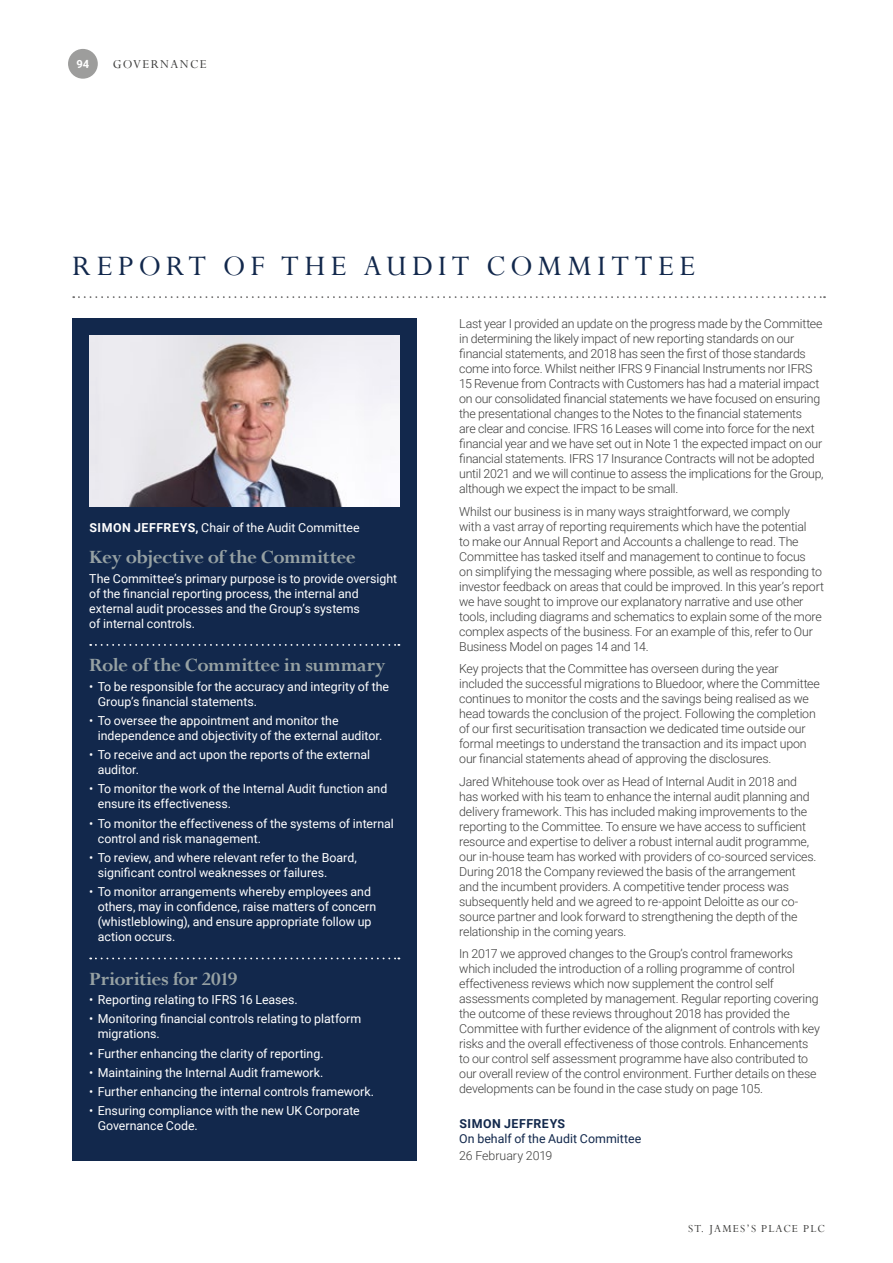
<style>
.page{position:relative;width:893px;height:1263px;background:#fff}
.page>*{position:absolute;margin:0;border:0;box-sizing:border-box;transform-origin:0 0}
.t1{font:31.5px "Perpetua";letter-spacing:.165em;color:#12284c}
.t2{font:700 21px "Perpetua";letter-spacing:-.025em;color:#96a1a3}
.t3{font:13.5px "Perpetua";letter-spacing:.1em;color:#3c3c3b}
.t4{font:300 12.3px/15px "Roboto";letter-spacing:-.02em;color:#3c3c3b}
.t5{font:12.3px/15px "Roboto";color:#fff}
.t6{font:12.3px "Roboto";color:#12284c}
.t7{font:700 12.3px "Roboto";letter-spacing:.04em;color:#12284c}
.t8{font:12px "Perpetua";letter-spacing:.1em;color:#3c3c3b}
.t9{font:700 11.25px "Roboto";color:#fff}
.s1{font-weight:700}
</style>
<div class="page">
<svg style="left:73px;top:296px;width:752px;height:2px"></svg>
<div style="left:72px;top:319px;width:344px;height:842px;background:#12284c"></div>
<svg style="left:90px;top:644px;width:309px;height:2px"></svg>
<svg style="left:90px;top:957px;width:309px;height:2px"></svg>
<img style="left:89px;top:336px;width:310px;height:170px">
<div style="left:68px;top:49px;width:30px;height:30px;background:#9d9d9c;border-radius:50%"></div>
<p class="t9" style="left:76px;top:56px;width:14px">94</p>
<p class="t3" style="left:113px;top:56px;width:96px">GOVERNANCE</p>
<h1 class="t1" style="left:72px;top:246px;width:625px">REPORT OF THE AUDIT COMMITTEE</h1>
<p class="t5" style="left:90px;top:520px;width:272px"><span class="s1">SIMON JEFFREYS,</span> Chair of the Audit Committee</p>
<h2 class="t2" style="left:89px;top:544px;width:268px">Key objective of the Committee</h2>
<p class="t5" style="left:89px;top:570px;width:309px">The Committee’s primary purpose is to provide oversight of the financial reporting process, the internal and external audit processes and the Group’s systems<br>of internal controls.</p>
<h2 class="t2" style="left:89px;top:652px;width:298px">Role of the Committee in summary</h2>
<p class="t5" style="left:98px;top:678px;width:293px;text-indent:-9px">• To be responsible for the accuracy and integrity of the<br>Group’s financial statements.</p>
<p class="t5" style="left:98px;top:712px;width:286px;text-indent:-9px">• To oversee the appointment and monitor the independence and objectivity of the external auditor.</p>
<p class="t5" style="left:98px;top:747px;width:274px;text-indent:-9px">• To receive and act upon the reports of the external auditor.</p>
<p class="t5" style="left:98px;top:781px;width:291px;text-indent:-9px">• To monitor the work of the Internal Audit function and ensure its effectiveness.</p>
<p class="t5" style="left:98px;top:815px;width:298px;text-indent:-9px">• To monitor the effectiveness of the systems of internal control and risk management.</p>
<p class="t5" style="left:98px;top:849px;width:261px;text-indent:-9px">• To review, and where relevant refer to the Board, significant control weaknesses or failures.</p>
<p class="t5" style="left:98px;top:884px;width:280px;text-indent:-9px">• To monitor arrangements whereby employees and others, may in confidence, raise matters of concern (whistleblowing), and ensure appropriate follow up action occurs.</p>
<h2 class="t2" style="left:89px;top:966px;width:150px">Priorities for 2019</h2>
<p class="t5" style="left:89px;top:992px;width:210px">• Reporting relating to IFRS 16 Leases.</p>
<p class="t5" style="left:98px;top:1011px;width:265px;text-indent:-9px">• Monitoring financial controls relating to platform migrations.</p>
<p class="t5" style="left:89px;top:1045px;width:236px">• Further enhancing the clarity of reporting.</p>
<p class="t5" style="left:89px;top:1065px;width:236px">• Maintaining the Internal Audit framework.</p>
<p class="t5" style="left:89px;top:1084px;width:286px">• Further enhancing the internal controls framework.</p>
<p class="t5" style="left:98px;top:1103px;width:264px;text-indent:-9px">• Ensuring compliance with the new UK Corporate<br>Governance Code.</p>
<p class="t4" style="left:459px;top:316px;width:366px">Last year I provided an update on the progress made by the Committee in determining the likely impact of new reporting standards on our financial statements, and 2018 has seen the first of those standards come into force. Whilst neither IFRS 9 Financial Instruments nor IFRS 15 Revenue from Contracts with Customers has had a material impact on our consolidated financial statements we have focused on ensuring the presentational changes to the Notes to the financial statements<br>are clear and concise. IFRS 16 Leases will come into force for the next financial year and we have set out in Note 1 the expected impact on our financial statements. IFRS 17 Insurance Contracts will not be adopted until 2021 and we will continue to assess the implications for the Group, although we expect the impact to be small.</p>
<p class="t4" style="left:459px;top:503px;width:366px">Whilst our business is in many ways straightforward, we comply<br>with a vast array of reporting requirements which have the potential<br>to make our Annual Report and Accounts a challenge to read. The Committee has tasked itself and management to continue to focus<br>on simplifying the messaging where possible, as well as responding to investor feedback on areas that could be improved. In this year’s report we have sought to improve our explanatory narrative and use other tools, including diagrams and schematics to explain some of the more complex aspects of the business. For an example of this, refer to Our Business Model on pages 14 and 14.</p>
<p class="t4" style="left:459px;top:661px;width:362px">Key projects that the Committee has overseen during the year included the successful migrations to Bluedoor, where the Committee continues to monitor the costs and the savings being realised as we head towards the conclusion of the project. Following the completion of our first securitisation transaction we dedicated time outside our formal meetings to understand the transaction and its impact upon our financial statements ahead of approving the disclosures.</p>
<p class="t4" style="left:459px;top:773px;width:359px">Jared Whitehouse took over as Head of Internal Audit in 2018 and has worked with his team to enhance the internal audit planning and delivery framework. This has included making improvements to the reporting to the Committee. To ensure we have access to sufficient resource and expertise to deliver a robust internal audit programme, our in-house team has worked with providers of co-sourced services.<br>During 2018 the Company reviewed the basis of the arrangement and the incumbent providers. A competitive tender process was subsequently held and we agreed to re-appoint Deloitte as our co&shy;source partner and look forward to strengthening the depth of the relationship in the coming years.</p>
<p class="t4" style="left:459px;top:946px;width:362px">In 2017 we approved changes to the Group’s control frameworks which included the introduction of a rolling programme of control effectiveness reviews which now supplement the control self assessments completed by management. Regular reporting covering the outcome of these reviews throughout 2018 has provided the Committee with further evidence of the alignment of controls with key risks and the overall effectiveness of those controls. Enhancements to our control self assessment programme have also contributed to our overall review of the control environment. Further details on these developments can be found in the case study on page 105.</p>
<p class="t7" style="left:459px;top:1115px;width:107px">SIMON JEFFREYS</p>
<p class="t6" style="left:459px;top:1130px;width:184px">On behalf of the Audit Committee</p>
<p class="t4" style="left:459px;top:1148px;width:95px">26 February 2019</p>
<p class="t8" style="left:688px;top:1221px;width:138px">ST. JAMES’S PLACE PLC</p>
</div>
